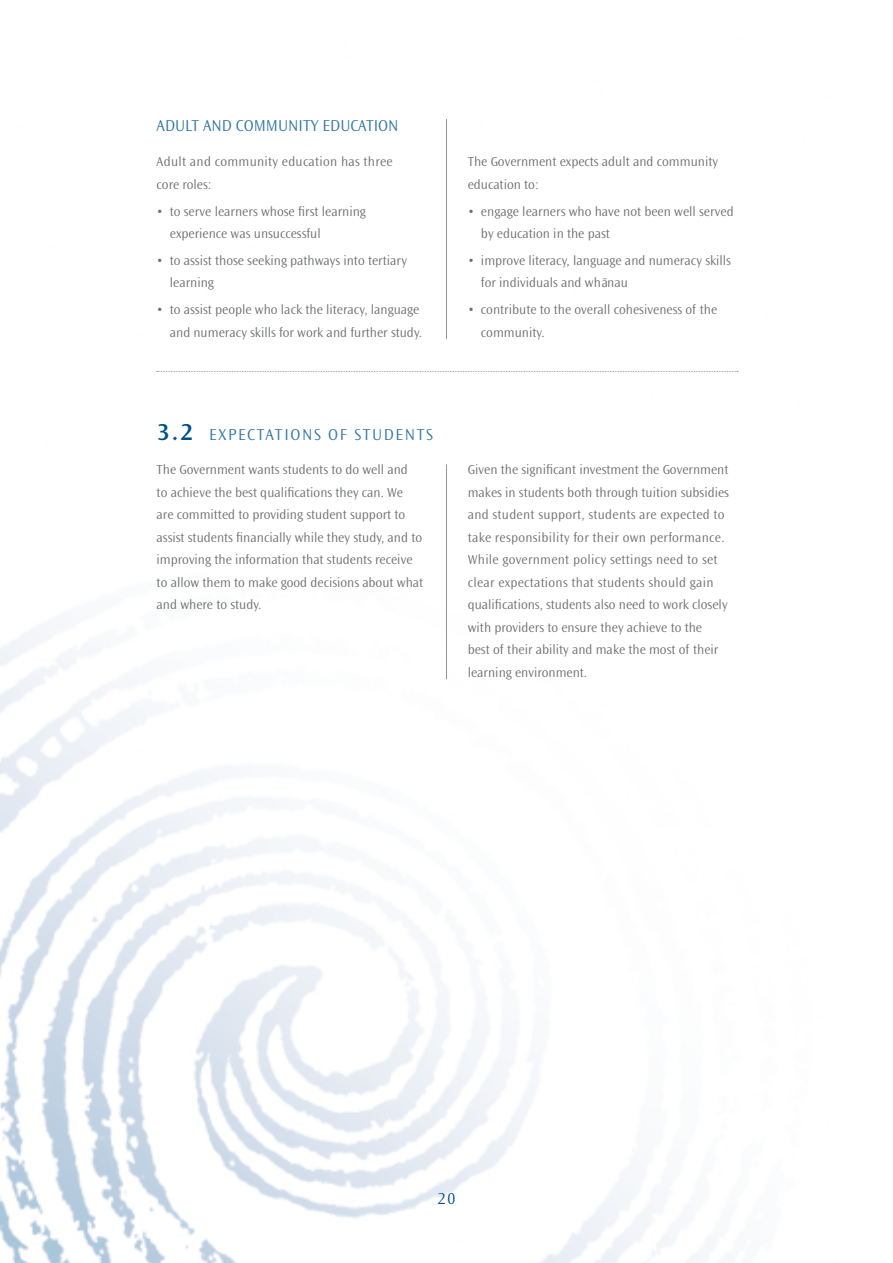
<style>
.page{position:relative;width:893px;height:1263px;background:#fff}
.page>*{position:absolute;margin:0;border:0;box-sizing:border-box;transform-origin:0 0}
.t1{font:300 16.5px "Ocean Sans Std";color:#2f75a5}
.t2{font:300 16.5px "Ocean Sans Std";color:#005187}
.t3{font:300 13.5px/22.5px "Ocean Sans Std";color:#6c6d70}
.t4{font:300 13.5px/22.5px "Ocean Sans Std";letter-spacing:.02em;color:#6c6d70}
.s1{font-weight:600;font-size:24px;color:#005187}
.s2{font-family:"Ocean Sans Maori"}
</style>
<div class="page">
<img style="left:0;top:339px;width:739px;height:924px">
<hr style="left:446px;top:119px;width:1px;height:220px;background:#939598">
<hr style="left:446px;top:464px;width:1px;height:215px;background:#939598">
<svg style="left:157px;top:371px;width:581px;height:1px"></svg>
<p class="t1" style="left:157px;top:116px;width:18px">Adult</p>
<p class="t1" style="left:203px;top:116px;width:11px">and</p>
<p class="t1" style="left:236px;top:116px;width:11px">community</p>
<p class="t1" style="left:323px;top:116px;width:10px">education</p>
<p class="t4" style="left:157px;top:151px;width:238px">Adult and community education has three core roles:</p>
<p class="t3" style="left:170px;top:200px;width:198px;text-indent:-13px">• to serve learners whose first learning experience was unsuccessful</p>
<p class="t3" style="left:170px;top:249px;width:239px;text-indent:-13px">• to assist those seeking pathways into tertiary learning</p>
<p class="t3" style="left:157px;top:299px;width:267px;text-align:right">• to assist people who lack the literacy, language and numeracy skills for work and further study.</p>
<p class="t1" style="left:157px;top:425px;width:63px"><span class="s1">3.2</span> expectations</p>
<p class="t1" style="left:328px;top:425px;width:37px">of students</p>
<p class="t3" style="left:468px;top:151px;width:252px">The Government expects adult and community education to:</p>
<p class="t3" style="left:481px;top:200px;width:254px;text-indent:-13px">• engage learners who have not been well served by education in the past</p>
<p class="t3" style="left:481px;top:249px;width:251px;text-indent:-13px">• improve literacy, language and numeracy skills for individuals and wh<span class="s2">ä</span>nau</p>
<p class="t3" style="left:481px;top:299px;width:238px;text-indent:-13px">• contribute to the overall cohesiveness of the community.</p>
<p class="t3" style="left:157px;top:459px;width:268px">The Government wants students to do well and<br>to achieve the best qualifications they can. We are committed to providing student support to assist students financially while they study, and to improving the information that students receive to allow them to make good decisions about what and where to study.</p>
<p class="t3" style="left:468px;top:459px;width:263px">Given the significant investment the Government makes in students both through tuition subsidies and student support, students are expected to take responsibility for their own performance.<br>While government policy settings need to set clear expectations that students should gain qualifications, students also need to work closely with providers to ensure they achieve to the<br>best of their ability and make the most of their learning environment.</p>
<p class="t2" style="left:438px;top:1190px;width:19px">20</p>
</div>
